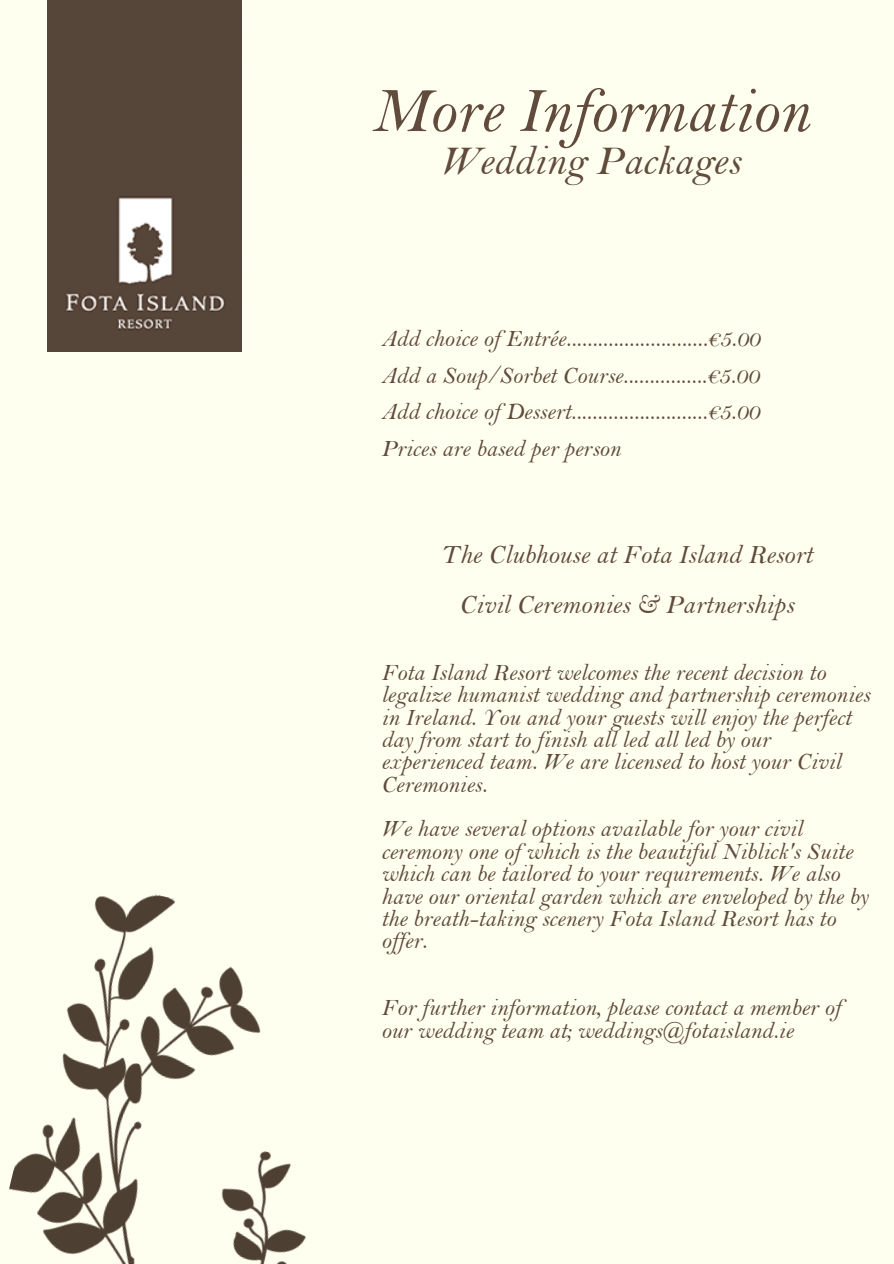
<style>
.page{position:relative;width:894px;height:1264px;background:#fff}
.page>*{position:absolute;margin:0;border:0;box-sizing:border-box;transform-origin:0 0}
.t1{font:64.65px "Bell MT Italic";color:#604b3c}
.t2{font:42px "Bell MT Italic";color:#604b3c}
.t3{font:27px/49.9px "Bell MT Italic";color:#604b3c;text-align:center}
.t4{font:24px/22.4px "Bell MT Italic";color:#604b3c}
</style>
<div class="page">
<div style="left:0;top:0;width:893px;height:1263px;background:#fffff0"></div>
<img style="left:48px;top:0;width:193px;height:351px">
<img style="left:9px;top:894px;width:297px;height:369px">
<h1 class="t1" style="left:371px;top:77px;width:439px">More Information</h1>
<h2 class="t2" style="left:440px;top:139px;width:301px">Wedding Packages</h2>
<p class="t4" style="left:381px;top:320px;width:380px;line-height:36.8px;text-align:justify">Add choice of Entrée...........................€5.00<br>Add a Soup/Sorbet Course................€5.00<br>Add choice of Dessert..........................€5.00<br>Prices are based per person</p>
<p class="t3" style="left:440px;top:530px;width:373px">The Clubhouse at Fota Island Resort<br>Civil Ceremonies &amp; Partnerships</p>
<p class="t4" style="left:381px;top:662px;width:490px">Fota Island Resort welcomes the recent decision to legalize humanist wedding and partnership ceremonies in Ireland. You and your guests will enjoy the perfect day from start to finish all led all led by our experienced team. We are licensed to host your Civil Ceremonies.</p>
<p class="t4" style="left:381px;top:818px;width:488px">We have several options available for your civil ceremony one of which is the beautiful Niblick's Suite which can be tailored to your requirements. We also have our oriental garden which are enveloped by the by the breath-taking scenery Fota Island Resort has to<br>of er.</p>
<p class="t4" style="left:381px;top:997px;width:461px">For further information, please contact a member of our wedding team at; weddings@fotaisland.ie</p>
</div>
